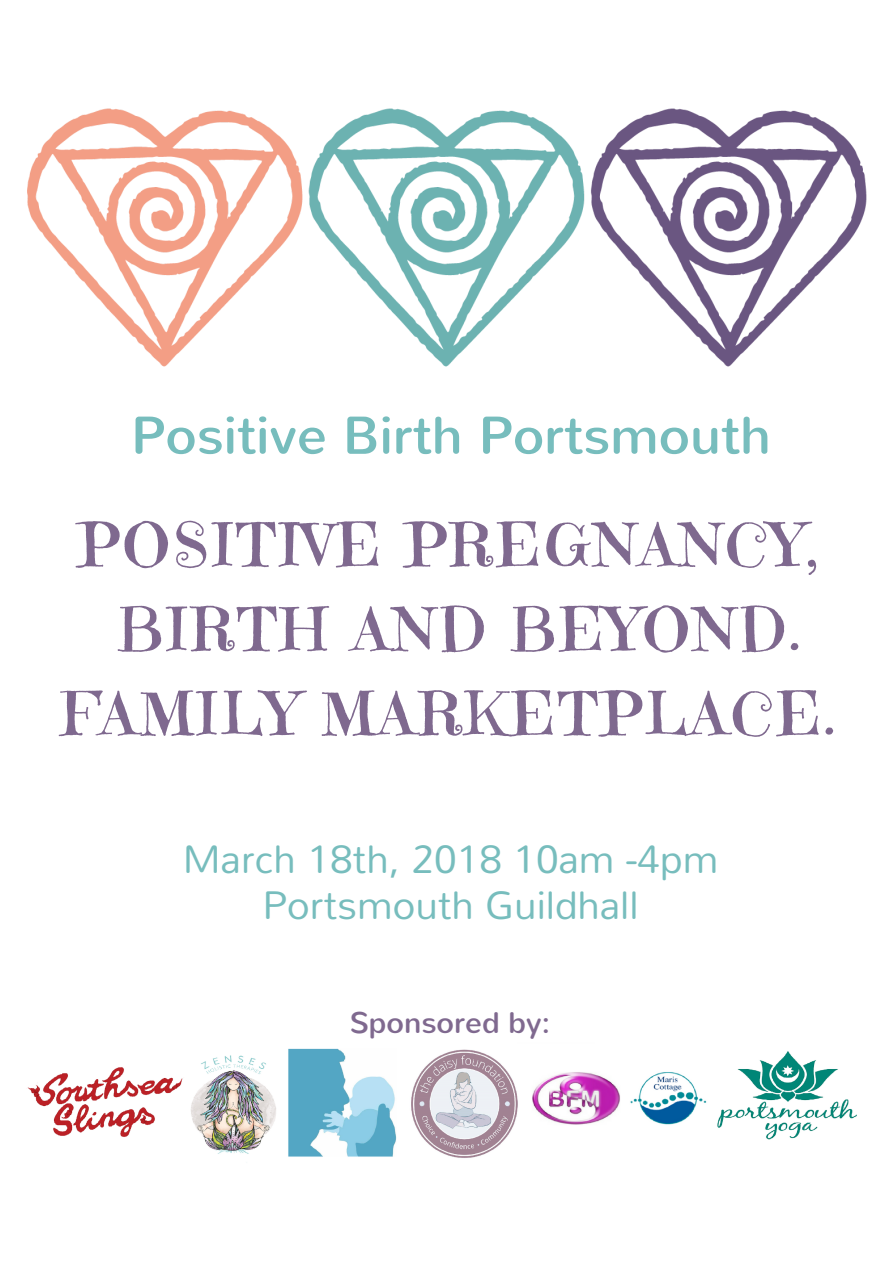
<style>
.page{position:relative;width:893px;height:1263px;background:#fff}
.page>*{position:absolute;margin:0;border:0;box-sizing:border-box;transform-origin:0 0}
.t1{font:59.55px/84.4px "Emilys Candy";letter-spacing:.05em;color:#7f698f;text-align:center}
.t2{font:52.95px "Nunito";color:#77bdbd}
.t3{font:300 39.75px/46.2px "Nunito";color:#77bdbd;text-align:center}
.t4{font:29.85px "Nunito";color:#7f698f}
</style>
<div class="page">
<img style="left:27px;top:1048px;width:830px;height:110px">
<img style="left:27px;top:108px;width:840px;height:259px">
<p class="t2" style="left:131px;top:401px;width:641px">Positive Birth Portsmouth</p>
<p class="t1" style="left:62px;top:503px;width:775px">POSITIVE PREGNANCY,<br>BIRTH AND BEYOND.<br>FAMILY MARKETPLACE.</p>
<p class="t3" style="left:183px;top:836px;width:537px">March 18th, 2018 10am -4pm<br>Portsmouth Guildhall</p>
<p class="t4" style="left:350px;top:1003px;width:202px">Sponsored by:</p>
</div>
